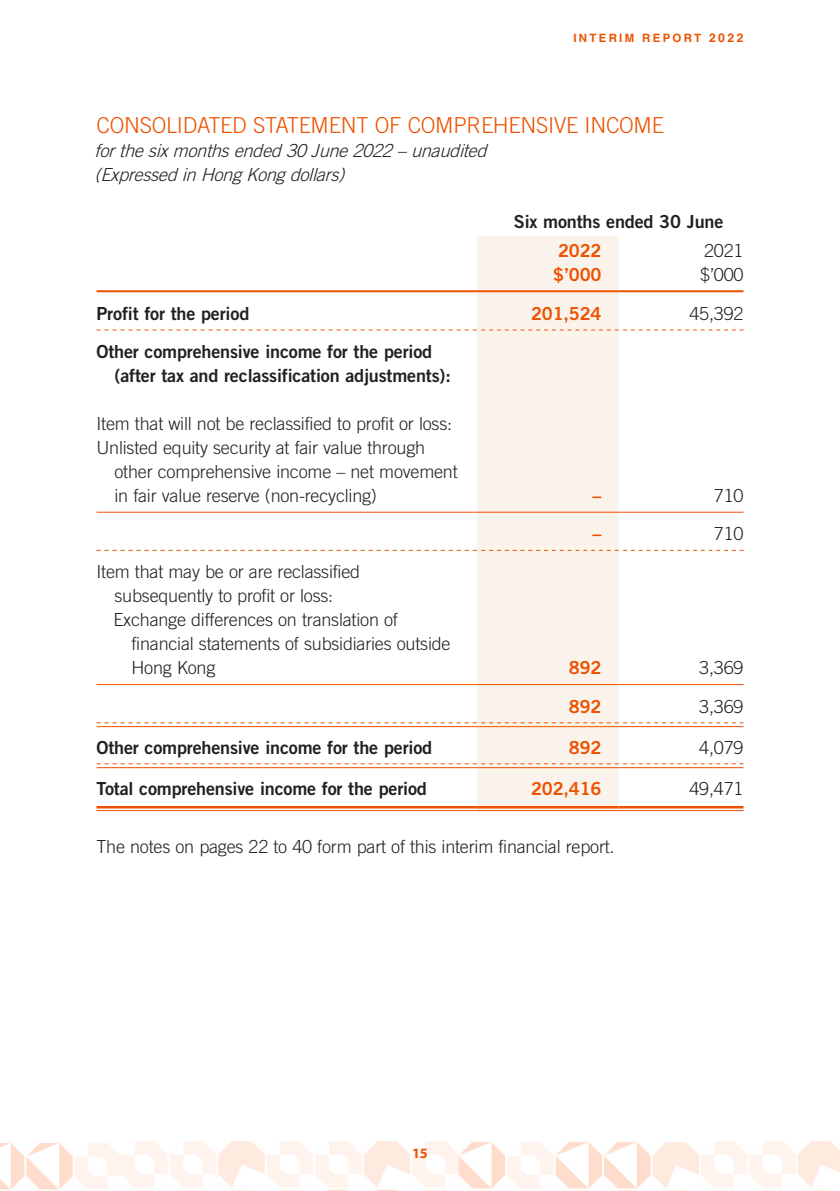
<style>
.page{position:relative;width:840px;height:1191px;background:#fff}
.page>*{position:absolute;margin:0;border:0;box-sizing:border-box;transform-origin:0 0}
.t1{font:300 22px "Trade Gothic LT Std";letter-spacing:-.01em;color:#ed5200}
.t2{font:300 18px/24px "Trade Gothic LT Std";letter-spacing:-.01em;color:#231f20}
.t3{font:18px/24px "Trade Gothic LT Std Bd 2";letter-spacing:-.01em;color:#231f20}
.t4{font:italic 300 18px/24px "Trade Gothic LT Std";color:#231f20}
.t5{font:18px "Trade Gothic LT Std Bd 2";letter-spacing:-.01em;color:#ed5200}
.t6{font:700 14.4px "Myriad Pro";color:#ed5200}
.t7{font:700 11.4px "Helvetica LT Std";letter-spacing:.2em;color:#ed5200}
.s1{font-size:12.2px}
</style>
<div class="page">
<img style="left:0;top:236px;width:839px;height:955px">
<div style="left:476px;top:236px;width:142px;height:574px;background:#faf3ec"></div>
<hr style="left:96px;top:290px;width:380px;height:2px;background:#ed5200">
<hr style="left:476px;top:290px;width:142px;height:2px;background:#ed5200">
<hr style="left:618px;top:290px;width:125px;height:2px;background:#ed5200">
<svg style="left:96px;top:329px;width:647px;height:1px"></svg>
<hr style="left:96px;top:512px;width:380px;height:1px;background:#ed5200">
<hr style="left:476px;top:512px;width:142px;height:1px;background:#ed5200">
<hr style="left:618px;top:512px;width:125px;height:1px;background:#ed5200">
<svg style="left:96px;top:550px;width:647px;height:1px"></svg>
<hr style="left:96px;top:684px;width:380px;height:1px;background:#ed5200">
<hr style="left:476px;top:684px;width:142px;height:1px;background:#ed5200">
<hr style="left:618px;top:684px;width:125px;height:1px;background:#ed5200">
<hr style="left:96px;top:726px;width:380px;height:1px;background:#ed5200">
<hr style="left:476px;top:726px;width:142px;height:1px;background:#ed5200">
<svg style="left:96px;top:722px;width:647px;height:1px"></svg>
<hr style="left:618px;top:726px;width:125px;height:1px;background:#ed5200">
<hr style="left:96px;top:767px;width:380px;height:1px;background:#ed5200">
<hr style="left:476px;top:767px;width:142px;height:1px;background:#ed5200">
<svg style="left:96px;top:763px;width:647px;height:1px"></svg>
<hr style="left:618px;top:767px;width:125px;height:1px;background:#ed5200">
<hr style="left:96px;top:806px;width:380px;height:2px;background:#ed5200">
<hr style="left:96px;top:810px;width:380px;height:1px;background:#ed5200">
<hr style="left:476px;top:806px;width:142px;height:2px;background:#ed5200">
<hr style="left:476px;top:810px;width:142px;height:1px;background:#ed5200">
<hr style="left:618px;top:806px;width:125px;height:2px;background:#ed5200">
<hr style="left:618px;top:810px;width:125px;height:1px;background:#ed5200">
<p class="t7" style="left:573px;top:31px;width:171px">INTERIM REPORT <span class="s1">2022</span></p>
<p class="t1" style="left:96px;top:112px;width:568px">CONSOLIDATED STATEMENT OF COMPREHENSIVE INCOME</p>
<p class="t4" style="left:95px;top:138px;width:398px">forthesixmonthsended30June2022–unaudited (ExpressedinHongKongdollars)</p>
<p class="t3" style="left:513px;top:209px;width:211px">Six months ended 30 June</p>
<p class="t5" style="left:557px;top:240px;width:45px">2022</p>
<p class="t2" style="left:703px;top:239px;width:41px">2021</p>
<p class="t5" style="left:553px;top:264px;width:50px">$’000</p>
<p class="t2" style="left:700px;top:263px;width:45px">$’000</p>
<p class="t3" style="left:96px;top:301px;width:154px">Profit for the period</p>
<p class="t5" style="left:531px;top:302px;width:72px">201,524</p>
<p class="t2" style="left:689px;top:301px;width:55px">45,392</p>
<p class="t3" style="left:114px;top:339px;width:338px;text-indent:-18px">Other comprehensive income for the period (after tax and reclassification adjustments):</p>
<p class="t2" style="left:96px;top:411px;width:357px">Item that will not be reclassified to profit or loss:<br>Unlisted equity security at fair value through</p>
<p class="t2" style="left:114px;top:459px;width:344px">other comprehensive income – net movement in fair value reserve (non-recycling)</p>
<p class="t5" style="left:592px;top:484px;width:10px">–</p>
<p class="t2" style="left:713px;top:483px;width:31px">710</p>
<p class="t5" style="left:592px;top:522px;width:10px">–</p>
<p class="t2" style="left:713px;top:521px;width:31px">710</p>
<p class="t2" style="left:96px;top:559px;width:265px">Item that may be or are reclassified</p>
<p class="t2" style="left:114px;top:583px;width:220px">subsequently to profit or loss:</p>
<p class="t2" style="left:113px;top:607px;width:286px">Exchange differences on translation of</p>
<p class="t2" style="left:131px;top:631px;width:320px">financial statements of subsidiaries outside</p>
<p class="t2" style="left:131px;top:655px;width:85px">Hong Kong</p>
<p class="t5" style="left:568px;top:656px;width:34px">892</p>
<p class="t2" style="left:699px;top:655px;width:46px">3,369</p>
<p class="t5" style="left:568px;top:695px;width:34px">892</p>
<p class="t2" style="left:699px;top:694px;width:46px">3,369</p>
<p class="t3" style="left:96px;top:735px;width:337px">Other comprehensive income for the period</p>
<p class="t5" style="left:568px;top:736px;width:34px">892</p>
<p class="t2" style="left:699px;top:735px;width:46px">4,079</p>
<p class="t3" style="left:96px;top:776px;width:332px">Total comprehensive income for the period</p>
<p class="t5" style="left:531px;top:777px;width:72px">202,416</p>
<p class="t2" style="left:689px;top:776px;width:55px">49,471</p>
<p class="t2" style="left:96px;top:834px;width:519px">The notes on pages 22 to 40 form part of this interim financial report.</p>
<p class="t6" style="left:412px;top:1143px;width:17px">15</p>
</div>
